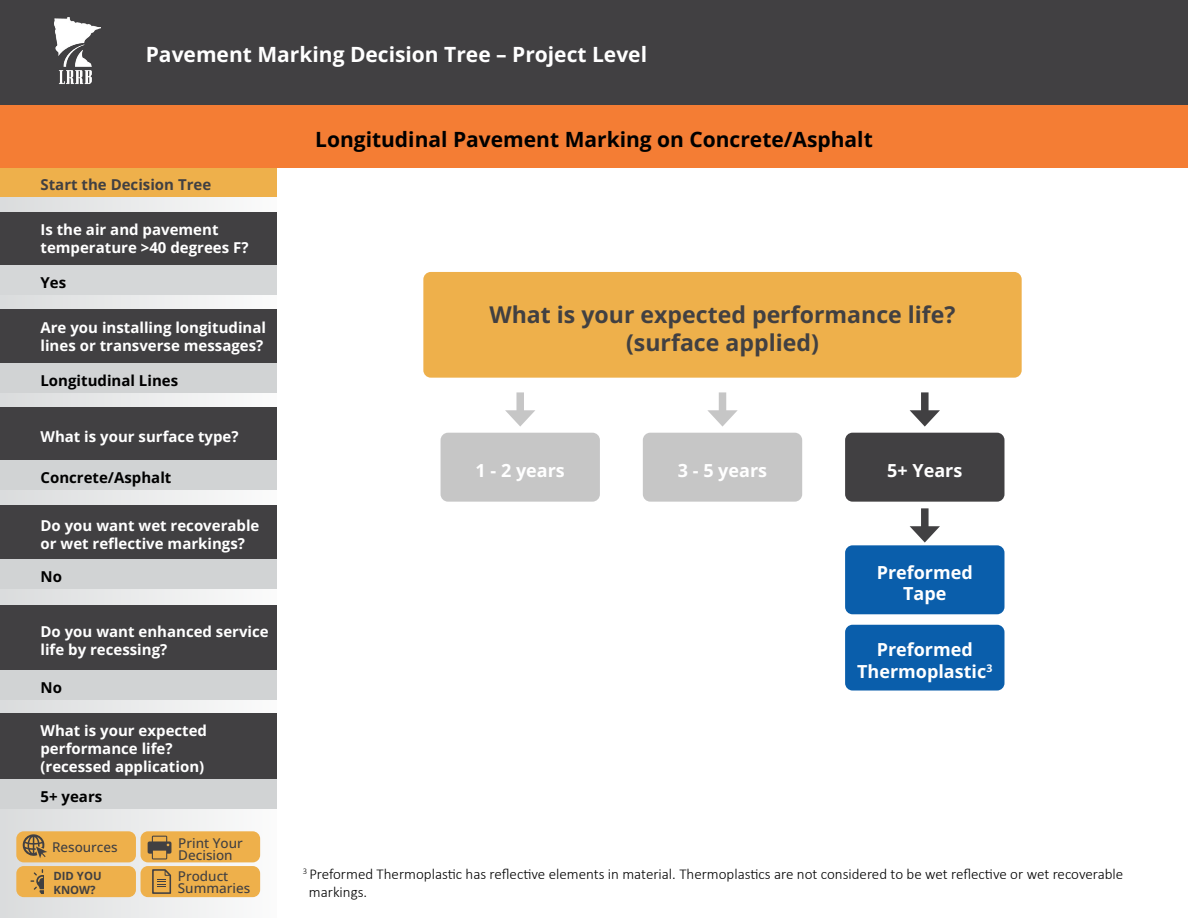
<style>
.page{position:relative;width:1188px;height:918px;background:#fff}
.page>*{position:absolute;margin:0;border:0;box-sizing:border-box;transform-origin:0 0}
.t1{font:700 23.1px/27.8px "Open Sans";color:#414042;text-align:center}
.t2{font:700 21px "Open Sans";color:#000}
.t3{font:700 21px "Open Sans";color:#fff}
.t4{font:700 18px/21.6px "Open Sans";color:#fff;text-align:center}
.t5{font:700 15px/18px "Open Sans";color:#fff}
.Note{font:300 15px/18px "Calibri";color:#000}
.t6{font:700 15px "Open Sans";color:#000}
.t7{font:700 15px "Open Sans";color:#414042}
.t8{font:500 13.5px/12px "Open Sans";color:#414042}
.t9{font:700 11.4px/13.6px "Open Sans";color:#414042}
</style>
<div class="page">
<svg style="left:0;top:197px;width:276px;height:721px"></svg>
<div style="left:0;top:0;width:1188px;height:105px;background:#414042"></div>
<img style="left:55px;top:18px;width:45px;height:66px">
<div style="left:0;top:168px;width:276px;height:29px;background:#eeb04b"></div>
<div style="left:0;top:105px;width:1188px;height:63px;background:#f47d34"></div>
<div style="left:16px;top:866px;width:120px;height:31px;background:#eeb04b;border-radius:7px"></div>
<div style="left:16px;top:831px;width:120px;height:31px;background:#eeb04b;border-radius:7px"></div>
<div style="left:141px;top:866px;width:119px;height:31px;background:#eeb04b;border-radius:7px"></div>
<div style="left:141px;top:831px;width:119px;height:31px;background:#eeb04b;border-radius:7px"></div>
<svg style="left:148px;top:836px;width:23px;height:23px"></svg>
<svg style="left:30px;top:869px;width:14px;height:25px"></svg>
<svg style="left:23px;top:834px;width:24px;height:24px"></svg>
<svg style="left:152px;top:869px;width:19px;height:25px"></svg>
<div style="left:0;top:212px;width:276px;height:53px;background:#414042"></div>
<div style="left:0;top:310px;width:276px;height:53px;background:#414042"></div>
<div style="left:0;top:265px;width:276px;height:30px;background:#d5d7d8"></div>
<div style="left:0;top:363px;width:276px;height:29px;background:#d1d3d4"></div>
<div style="left:0;top:407px;width:276px;height:53px;background:#414042"></div>
<div style="left:0;top:460px;width:276px;height:30px;background:#d1d3d4"></div>
<div style="left:0;top:506px;width:276px;height:53px;background:#414042"></div>
<div style="left:0;top:559px;width:276px;height:29px;background:#d1d3d4"></div>
<div style="left:0;top:605px;width:276px;height:65px;background:#414042"></div>
<div style="left:0;top:671px;width:276px;height:29px;background:#d1d3d4"></div>
<div style="left:0;top:714px;width:276px;height:65px;background:#414042"></div>
<div style="left:0;top:779px;width:276px;height:30px;background:#d1d3d4"></div>
<div style="left:423px;top:272px;width:599px;height:106px;background:#eeb04b;border-radius:7px"></div>
<div style="left:441px;top:433px;width:159px;height:69px;background:#c6c6c6;border-radius:7px"></div>
<div style="left:516px;top:392px;width:8px;height:25px;background:#c6c6c6"></div>
<svg style="left:505px;top:410px;width:30px;height:17px"></svg>
<div style="left:643px;top:433px;width:159px;height:69px;background:#c6c6c6;border-radius:7px"></div>
<div style="left:719px;top:392px;width:7px;height:25px;background:#c6c6c6"></div>
<svg style="left:707px;top:410px;width:31px;height:17px"></svg>
<div style="left:845px;top:433px;width:159px;height:69px;background:#414042;border-radius:7px"></div>
<div style="left:921px;top:392px;width:8px;height:25px;background:#414042"></div>
<svg style="left:910px;top:410px;width:30px;height:17px"></svg>
<div style="left:845px;top:545px;width:159px;height:69px;background:#0a5eab;border-radius:7px"></div>
<div style="left:845px;top:625px;width:159px;height:66px;background:#0a5eab;border-radius:7px"></div>
<div style="left:921px;top:508px;width:8px;height:25px;background:#414042"></div>
<svg style="left:910px;top:526px;width:30px;height:17px"></svg>
<h2 class="t3" style="left:146px;top:40px;width:503px">Pavement Marking Decision Tree – Project Level</h2>
<p class="t7" style="left:40px;top:175px;width:172px">Start the Decision Tree</p>
<p class="t5" style="left:40px;top:220px;width:210px">Is the air and pavement temperature &gt;40 degrees F?</p>
<p class="t6" style="left:40px;top:272px;width:27px">Yes</p>
<p class="t5" style="left:40px;top:318px;width:227px">Are you installing longitudinal lines or transverse messages?</p>
<p class="t6" style="left:40px;top:370px;width:139px">Longitudinal Lines</p>
<p class="t5" style="left:40px;top:427px;width:200px">What is your surface type?</p>
<p class="t6" style="left:40px;top:467px;width:132px">Concrete/Asphalt</p>
<p class="t5" style="left:40px;top:516px;width:221px">Do you want wet recoverable or wet reflective markings?</p>
<p class="t6" style="left:40px;top:566px;width:23px">No</p>
<p class="t5" style="left:40px;top:622px;width:230px">Do you want enhanced service life by recessing?</p>
<p class="t6" style="left:40px;top:678px;width:23px">No</p>
<p class="t5" style="left:40px;top:722px;width:168px">What is your expected performance life? (recessed application)</p>
<p class="t6" style="left:40px;top:786px;width:63px">5+ years</p>
<p class="t8" style="left:52px;top:841px;width:67px">Resources</p>
<p class="t8" style="left:178px;top:837px;width:66px">Print Your<br>Decision</p>
<p class="t8" style="left:178px;top:870px;width:74px">Product<br>Summaries</p>
<p class="t9" style="left:53px;top:869px;width:50px">DID YOU<br>KNOW?</p>
<h2 class="t2" style="left:315px;top:125px;width:559px">Longitudinal Pavement Marking on Concrete/Asphalt</h2>
<p class="t1" style="left:489px;top:300px;width:468px">What is your expected performance life? (surface applied)</p>
<p class="t4" style="left:476px;top:459px;width:91px">1 - 2 years</p>
<p class="t4" style="left:678px;top:459px;width:91px">3 - 5 years</p>
<p class="t4" style="left:887px;top:459px;width:77px">5+ Years</p>
<p class="t4" style="left:877px;top:561px;width:98px">Preformed<br>Tape</p>
<p class="t4" style="left:857px;top:639px;width:137px">Preformed<br>Thermoplastic<sup>3</sup></p>
<p class="Note" style="left:309px;top:865px;width:816px;text-indent:-6px"><sup>3</sup> Preformed Thermoplastic has reflective elements in material. Thermoplastics are not considered to be wet reflective or wet recoverable markings.</p>
</div>
